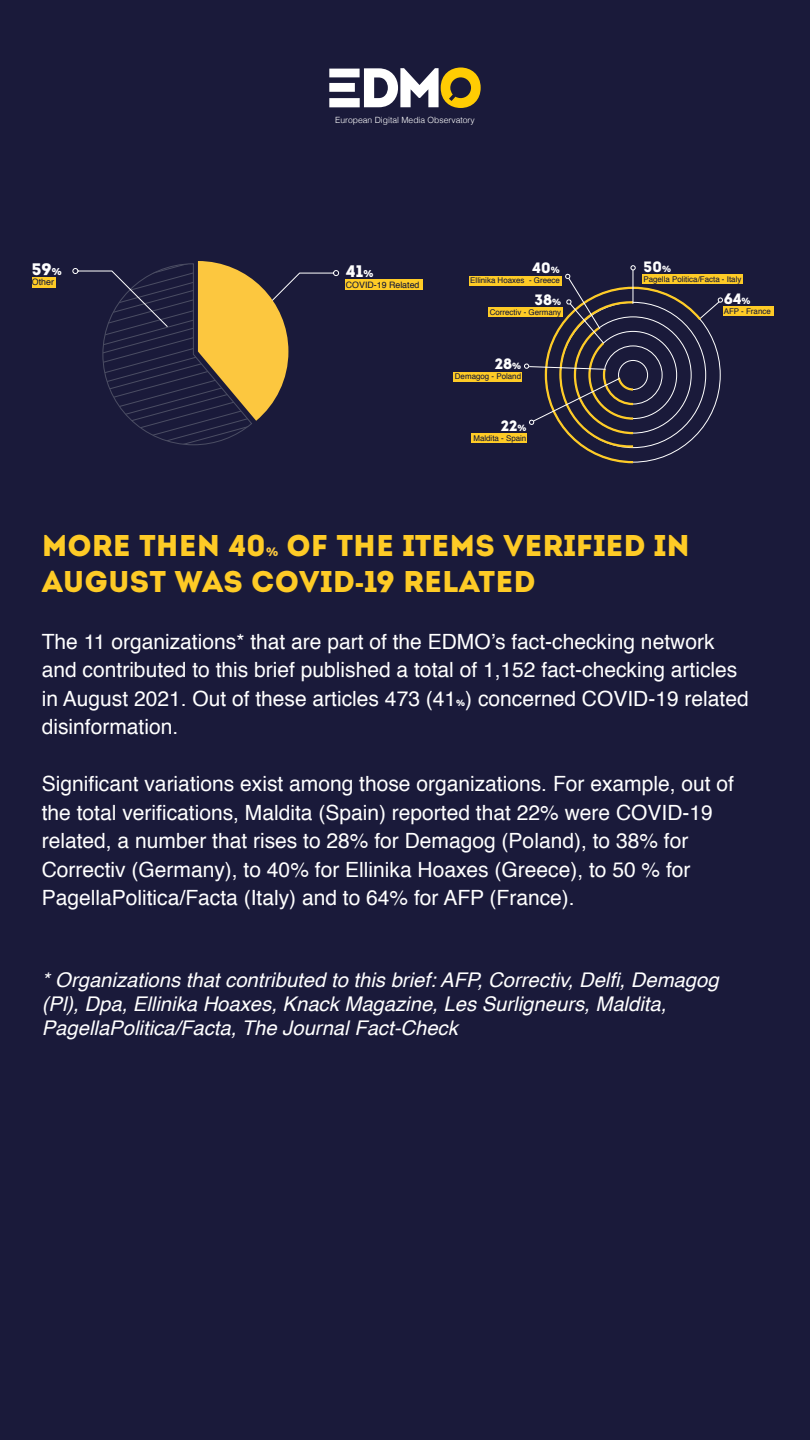
<style>
.page{position:relative;width:810px;height:1440px;background:#1a1a3a}
.page>*{position:absolute;margin:0;border:0;box-sizing:border-box;transform-origin:0 0}
.t1{font:30px/36px "Intro Demo Black Caps";color:#fecb26}
.t2{font:21px/28.5px "Helvetica";color:#fff}
.t3{font:italic 20.25px/24.3px "Helvetica";color:#fff}
.t4{font:16.65px "Intro Demo Black Caps";color:#fff}
.t5{font:15px "Intro Demo Black Caps";color:#fff}
.t6{font:12px "Aller Display";color:#fcc73f}
.t7{font:8.85px "Helvetica";color:#0b113a}
.t8{font:8.85px "Aller Display";color:#fff}
.t9{font:300 8.55px "Helvetica";color:#fff}
.t10{font:7.95px "Helvetica";color:#0b113a}
.s1{font-family:"Aller Display";font-size:9.82px}
.s2{font-family:"Aller Display";font-size:8.85px}
.s3{font-family:"Aller Display";font-size:25.5px}
</style>
<div class="page">
<svg style="left:329px;top:68px;width:152px;height:40px"></svg>
<div style="left:345px;top:279px;width:78px;height:11px;background:#fecb26"></div>
<div style="left:32px;top:277px;width:24px;height:11px;background:#fecb26"></div>
<div style="left:723px;top:307px;width:51px;height:9px;background:#fecb26"></div>
<div style="left:489px;top:308px;width:74px;height:9px;background:#fecb26"></div>
<div style="left:469px;top:276px;width:93px;height:10px;background:#fecb26"></div>
<div style="left:642px;top:274px;width:100px;height:10px;background:#fecb26"></div>
<div style="left:453px;top:372px;width:69px;height:9px;background:#fecb26"></div>
<div style="left:472px;top:433px;width:55px;height:10px;background:#fecb26"></div>
<svg style="left:524px;top:265px;width:199px;height:199px"></svg>
<hr style="left:633px;top:270px;width:1px;height:34px;background:#fff">
<svg style="left:72px;top:261px;width:267px;height:184px"></svg>
<p class="t4" style="left:32px;top:259px;width:31px">59<span class="s1">%</span></p>
<p class="t7" style="left:32px;top:275px;width:24px">Other</p>
<p class="t9" style="left:335px;top:112px;width:141px">European Digital Media Observatory</p>
<p class="t4" style="left:346px;top:261px;width:29px">41<span class="s1">%</span></p>
<p class="t7" style="left:346px;top:278px;width:75px">COVID-19 Related</p>
<p class="t5" style="left:532px;top:259px;width:29px">40<span class="s2">%</span></p>
<p class="t10" style="left:470px;top:274px;width:91px">Ellinika Hoaxes - Greece</p>
<p class="t5" style="left:535px;top:291px;width:28px">38<span class="s2">%</span></p>
<p class="t10" style="left:490px;top:306px;width:73px">Correctiv - Germany</p>
<p class="t5" style="left:495px;top:355px;width:28px">28<span class="s2">%</span></p>
<p class="t10" style="left:455px;top:370px;width:68px">Demagog - Poland</p>
<p class="t5" style="left:501px;top:417px;width:27px">22<span class="s2">%</span></p>
<p class="t10" style="left:473px;top:432px;width:54px">Maldita - Spain</p>
<p class="t5" style="left:643px;top:258px;width:29px">50<span class="s2">%</span></p>
<p class="t10" style="left:643px;top:273px;width:100px">Pagella Politica/Facta - Italy</p>
<p class="t5" style="left:724px;top:290px;width:28px">64<span class="s2">%</span></p>
<p class="t10" style="left:724px;top:305px;width:49px">AFP - France</p>
<p class="t1" style="left:42px;top:527px;width:649px;text-indent:245px">OF THE ITEMS VERIFIED IN<br>AUGUST WAS COVID<span class="s3">-</span>19 RELATED</p>
<p class="t2" style="left:42px;top:628px;width:709px">The 11 organizations* that are part of the EDMO’s fact-checking network and contributed to this brief published a total of 1,152 fact-checking articles in August 2021. Out of these articles 473 (41 ) concerned COVID-19 related</p>
<p class="t1" style="left:42px;top:527px;width:226px">MORE THEN 40</p>
<p class="t6" style="left:266px;top:544px;width:14px">%</p>
<p class="t8" style="left:456px;top:697px;width:10px">%</p>
<p class="t2" style="left:42px;top:713px;width:138px">disinformation.</p>
<p class="t2" style="left:42px;top:770px;width:694px">Significant variations exist among those organizations. For example, out of the total verifications, Maldita (Spain) reported that 22% were COVID-19 related, a number that rises to 28% for Demagog (Poland), to 38% for Correctiv (Germany), to 40% for Ellinika Hoaxes (Greece), to 50 % for PagellaPolitica/Facta (Italy) and to 64% for AFP (France).</p>
<p class="t3" style="left:42px;top:968px;width:678px">* Organizations that contributed to this brief: AFP, Correctiv, Delfi, Demagog (Pl), Dpa, Ellinika Hoaxes, Knack Magazine, Les Surligneurs, Maldita,<br>PagellaPolitica/Facta, The Journal Fact-Check</p>
</div>
